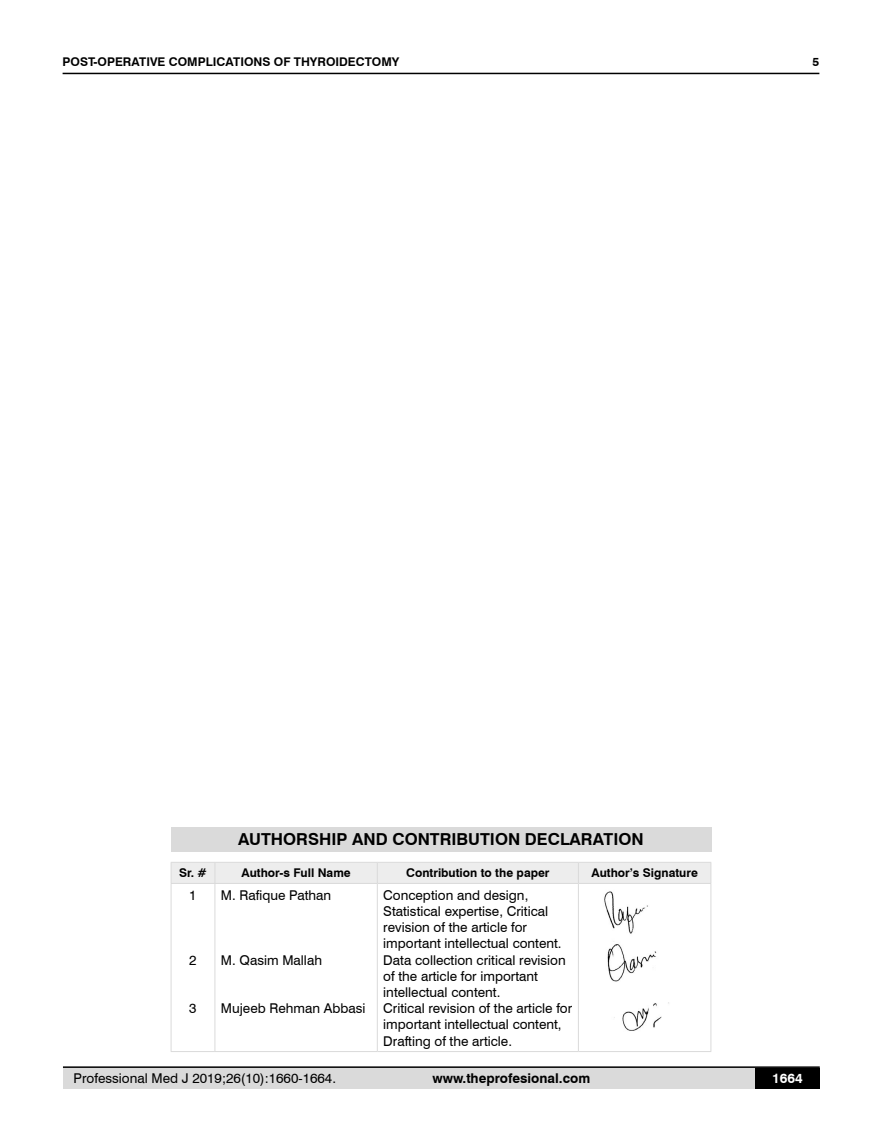
<style>
.page{position:relative;width:882px;height:1145px;background:#fff}
.page>*{position:absolute;margin:0;border:0;box-sizing:border-box;transform-origin:0 0}
.t1{font:700 16.5px "Swiss 721 BT";color:#000}
.t2{font:13.5px/16.2px "Swiss 721 BT";color:#000}
.t3{font:700 13.5px "Swiss 721 BT";color:#000}
.t4{font:700 13.5px "Swiss 721 BT";color:#fff}
.t5{font:700 12px "Swiss 721 BT";color:#000}
</style>
<div class="page">
<div style="left:63px;top:1067px;width:756px;height:21px;background:#dadada"></div>
<hr style="left:63px;top:1066px;width:756px;height:2px;background:#000">
<hr style="left:63px;top:73px;width:756px;height:1px;background:#000">
<div style="left:754px;top:1068px;width:65px;height:20px;background:#000"></div>
<div style="left:171px;top:827px;width:540px;height:24px;background:#dadada"></div>
<div style="left:171px;top:862px;width:540px;height:21px;background:#ededed"></div>
<hr style="left:171px;top:883px;width:44px;height:1px;background:#dadada">
<hr style="left:171px;top:883px;width:1px;height:168px;background:#dadada">
<hr style="left:215px;top:883px;width:162px;height:1px;background:#dadada">
<hr style="left:214px;top:883px;width:1px;height:168px;background:#dadada">
<hr style="left:377px;top:883px;width:201px;height:1px;background:#dadada">
<hr style="left:377px;top:883px;width:1px;height:168px;background:#dadada">
<hr style="left:578px;top:883px;width:133px;height:1px;background:#dadada">
<hr style="left:577px;top:883px;width:1px;height:168px;background:#dadada">
<hr style="left:710px;top:883px;width:1px;height:168px;background:#dadada">
<hr style="left:171px;top:1051px;width:44px;height:1px;background:#dadada">
<hr style="left:215px;top:1051px;width:162px;height:1px;background:#dadada">
<hr style="left:377px;top:1051px;width:201px;height:1px;background:#dadada">
<hr style="left:578px;top:1051px;width:133px;height:1px;background:#dadada">
<img style="left:604px;top:891px;width:65px;height:140px">
<p class="t5" style="left:63px;top:53px;width:338px">POST-OPERATIVE COMPLICATIONS OF THYROIDECTOMY</p>
<p class="t5" style="left:812px;top:53px;width:8px">5</p>
<p class="t1" style="left:238px;top:828px;width:406px">AUTHORSHIP AND CONTRIBUTION DECLARATION</p>
<p class="t5" style="left:179px;top:865px;width:29px">Sr. #</p>
<p class="t5" style="left:241px;top:865px;width:111px">Author-s Full Name</p>
<p class="t5" style="left:406px;top:865px;width:145px">Contribution to the paper</p>
<p class="t5" style="left:591px;top:865px;width:108px">Author’s Signature</p>
<p class="t2" style="left:189px;top:886px;width:9px">1</p>
<p class="t2" style="left:221px;top:886px;width:112px">M. Rafique Pathan</p>
<p class="t2" style="left:383px;top:886px;width:190px">Conception and design,<br>Statistical expertise, Critical revision of the article for important intellectual content.<br>Data collection critical revision of the article for important intellectual content.<br>Critical revision of the article for important intellectual content,<br>Drafting of the article.</p>
<p class="t2" style="left:221px;top:951px;width:102px">M. Qasim Mallah</p>
<p class="t2" style="left:221px;top:999px;width:146px">Mujeeb Rehman Abbasi</p>
<p class="t2" style="left:189px;top:951px;width:9px">2</p>
<p class="t2" style="left:189px;top:999px;width:9px">3</p>
<p class="t2" style="left:74px;top:1069px;width:264px">Professional Med J 2019;26(10):1660-1664.</p>
<p class="t3" style="left:432px;top:1069px;width:159px">www.theprofesional.com</p>
<p class="t4" style="left:771px;top:1069px;width:32px">1664</p>
</div>
